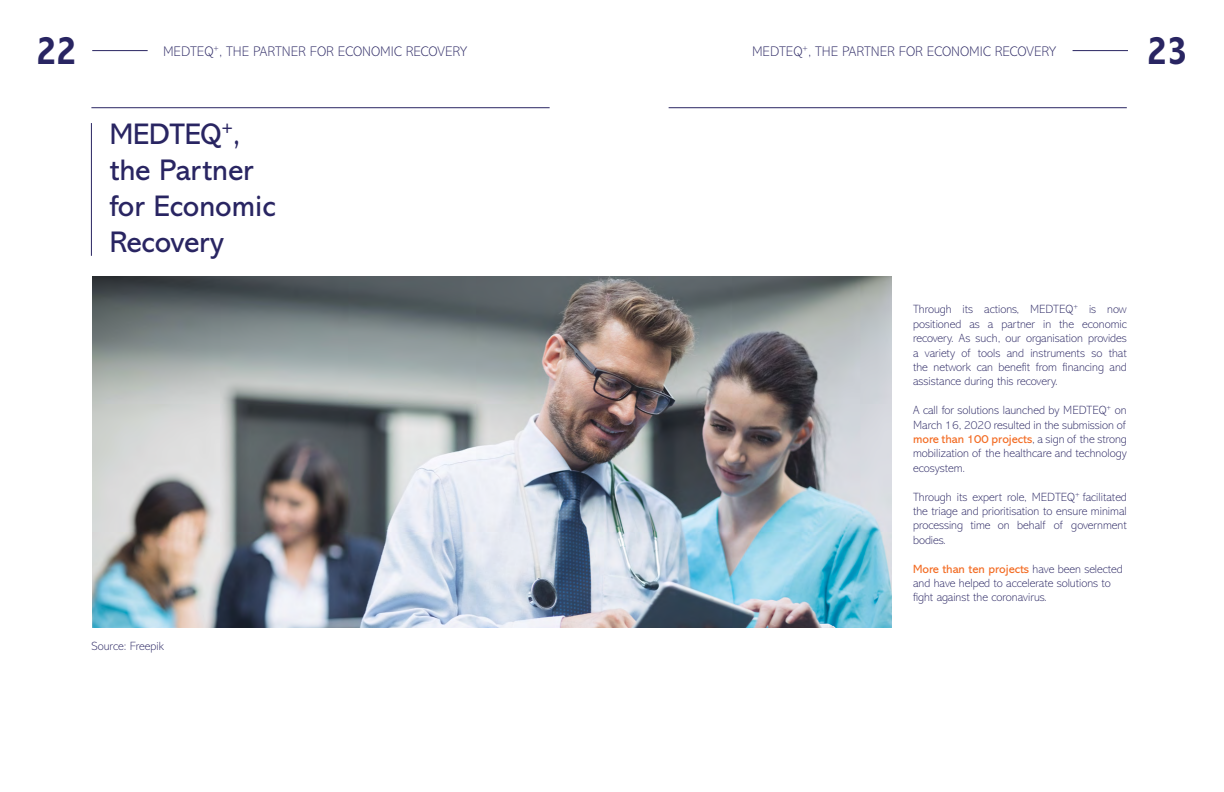
<style>
.page{position:relative;width:1224px;height:792px;background:#fff}
.page>*{position:absolute;margin:0;border:0;box-sizing:border-box;transform-origin:0 0}
.t1{font:700 condensed 41px "Abadi MT Pro";color:#292562}
.t2{font:30px/36px "Abadi MT Pro";color:#292562}
.t3{font:200 14px "Abadi MT Std";color:#292562}
.t4{font:200 12px/14.4px "Abadi MT Pro";color:#292562;text-align:justify}
.s1{font-weight:400;color:#f36c24}
</style>
<div class="page">
<hr style="left:92px;top:50px;width:56px;height:1px;background:#292562">
<hr style="left:1073px;top:50px;width:55px;height:1px;background:#292562">
<hr style="left:91px;top:107px;width:459px;height:1px;background:#292562">
<hr style="left:91px;top:123px;width:1px;height:133px;background:#292562">
<img style="left:92px;top:276px;width:800px;height:352px">
<hr style="left:669px;top:107px;width:458px;height:1px;background:#292562">
<h1 class="t1" style="left:36px;top:28px;width:42px">22</h1>
<h1 class="t1" style="left:1147px;top:28px;width:42px">23</h1>
<p class="t3" style="left:163px;top:43px;width:306px">MEDTEQ<sup>+</sup>, THE PARTNER FOR ECONOMIC RECOVERY</p>
<p class="t3" style="left:752px;top:43px;width:306px">MEDTEQ<sup>+</sup>, THE PARTNER FOR ECONOMIC RECOVERY</p>
<h2 class="t2" style="left:110px;top:116px;width:167px">MEDTEQ<sup>+</sup>, the Partner for Economic<br>Recovery</h2>
<p class="t4" style="left:91px;top:639px;width:74px">Source: Freepik</p>
<p class="t4" style="left:913px;top:302px;width:215px">Through its actions, MEDTEQ<sup>+</sup> is now positioned as a partner in the economic recovery. As such, our organisation provides a variety of tools and instruments so that the network can benefit from financing and assistance during this recovery.</p>
<p class="t4" style="left:913px;top:403px;width:215px">A call for solutions launched by MEDTEQ<sup>+</sup> on March 16, 2020 resulted in the submission of <span class="s1">more than 100 projects</span>, a sign of the strong mobilization of the healthcare and technology ecosystem.</p>
<p class="t4" style="left:913px;top:490px;width:215px">Through its expert role, MEDTEQ<sup>+</sup> facilitated the triage and prioritisation to ensure minimal processing time on behalf of government bodies.</p>
<p class="t4" style="left:913px;top:562px;width:211px;text-align:left"><span class="s1">More than ten projects</span> have been selected and have helped to accelerate solutions to fight against the coronavirus.</p>
</div>
